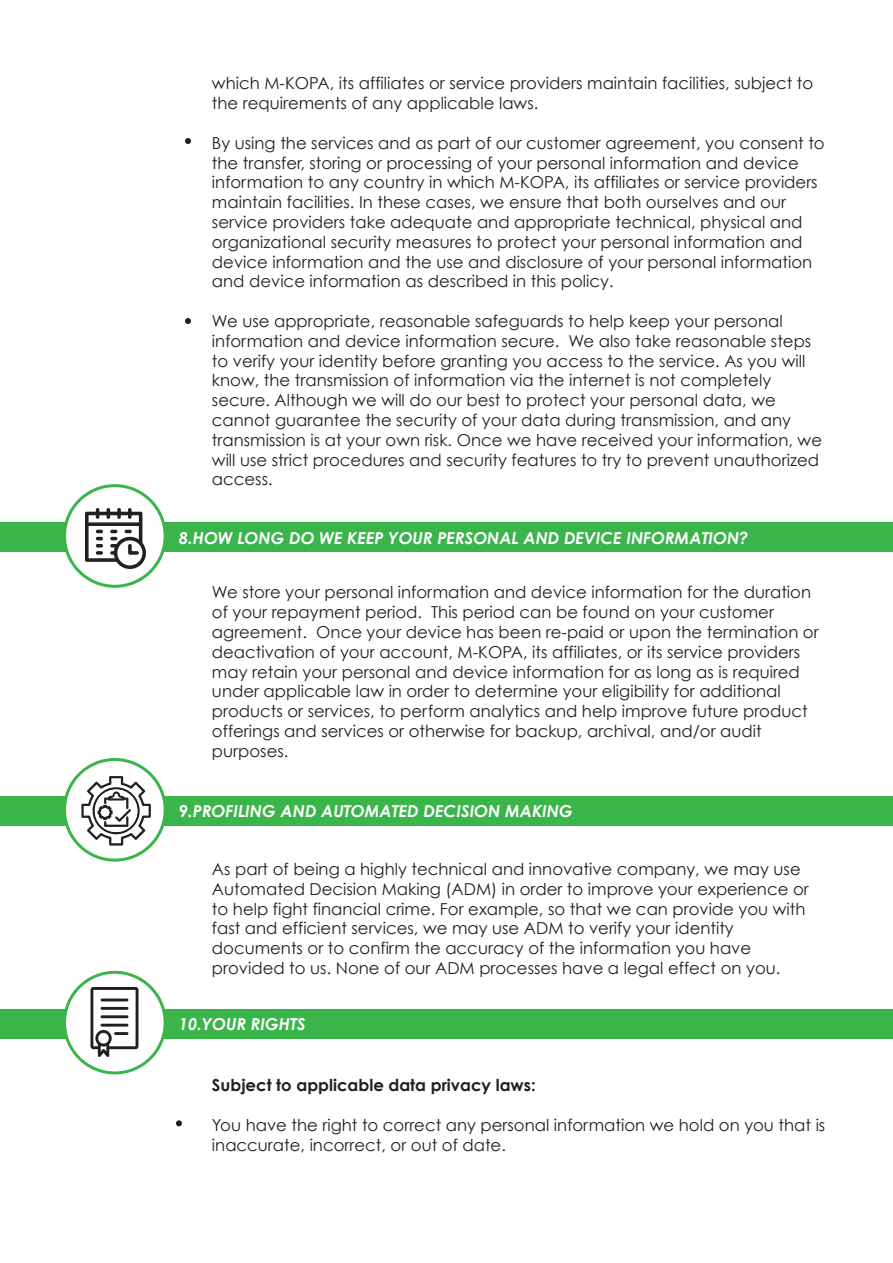
<style>
.page{position:relative;width:893px;height:1263px;background:#fff}
.page>*{position:absolute;margin:0;border:0;box-sizing:border-box;transform-origin:0 0}
.t1{font:16.5px/19.8px "Century Gothic";color:#231f20}
.t2{font:italic 700 16.5px "Century Gothic";color:#fff}
.t3{font:700 16.5px "Century Gothic";color:#231f20}
</style>
<div class="page">
<div style="left:0;top:523px;width:893px;height:29px;background:#3ab54a"></div>
<div style="left:64px;top:486px;width:101px;height:100px;background:#fff;border-radius:50%"></div>
<div style="left:63px;top:484px;width:104px;height:104px;border:3px solid #3ab54a;border-radius:50%"></div>
<div style="left:0;top:797px;width:893px;height:29px;background:#3ab54a"></div>
<svg style="left:64px;top:759px;width:101px;height:101px"></svg>
<div style="left:63px;top:758px;width:104px;height:104px;border:3px solid #3ab54a;border-radius:50%"></div>
<div style="left:0;top:1009px;width:893px;height:30px;background:#3ab54a"></div>
<svg style="left:64px;top:972px;width:101px;height:101px"></svg>
<div style="left:63px;top:971px;width:104px;height:103px;border:3px solid #3ab54a;border-radius:50%"></div>
<svg style="left:81px;top:776px;width:70px;height:69px"></svg>
<svg style="left:185px;top:138px;width:6px;height:6px"></svg>
<svg style="left:185px;top:318px;width:6px;height:6px"></svg>
<svg style="left:176px;top:1120px;width:6px;height:6px"></svg>
<img style="left:81px;top:988px;width:68px;height:68px">
<img style="left:86px;top:509px;width:59px;height:59px">
<p class="t1" style="left:212px;top:73px;width:603px">which M-KOPA, its affiliates or service providers maintain facilities, subject to the requirements of any applicable laws.</p>
<p class="t1" style="left:212px;top:133px;width:614px">By using the services and as part of our customer agreement, you consent to the transfer, storing or processing of your personal information and device information to any country in which M-KOPA, its affiliates or service providers maintain facilities. In these cases, we ensure that both ourselves and our service providers take adequate and appropriate technical, physical and organizational security measures to protect your personal information and device information and the use and disclosure of your personal information and device information as described in this policy.</p>
<p class="t1" style="left:212px;top:311px;width:612px">We use appropriate, reasonable safeguards to help keep your personal information and device information secure. We also take reasonable steps to verify your identity before granting you access to the service. As you will know, the transmission of information via the internet is not completely secure. Although we will do our best to protect your personal data, we cannot guarantee the security of your data during transmission, and any transmission is at your own risk. Once we have received your information, we will use strict procedures and security features to try to prevent unauthorized access.</p>
<p class="t2" style="left:179px;top:527px;width:571px">8.HOW LONG DO WE KEEP YOUR PERSONAL AND DEVICE INFORMATION?</p>
<p class="t1" style="left:212px;top:582px;width:608px">We store your personal information and device information for the duration of your repayment period. This period can be found on your customer agreement. Once your device has been re-paid or upon the termination or deactivation of your account, M-KOPA, its affiliates, or its service providers may retain your personal and device information for as long as is required under applicable law in order to determine your eligibility for additional products or services, to perform analytics and help improve future product offerings and services or otherwise for backup, archival, and/or audit purposes.</p>
<p class="t2" style="left:179px;top:801px;width:395px">9.PROFILING AND AUTOMATED DECISION MAKING</p>
<p class="t1" style="left:212px;top:859px;width:598px">As part of being a highly technical and innovative company, we may use Automated Decision Making (ADM) in order to improve your experience or to help fight financial crime. For example, so that we can provide you with fast and efficient services, we may use ADM to verify your identity documents or to confirm the accuracy of the information you have provided to us. None of our ADM processes have a legal effect on you.</p>
<p class="t2" style="left:179px;top:1014px;width:128px">10.YOUR RIGHTS</p>
<p class="t3" style="left:212px;top:1075px;width:325px">Subject to applicable data privacy laws:</p>
<p class="t1" style="left:212px;top:1114px;width:615px">You have the right to correct any personal information we hold on you that is inaccurate, incorrect, or out of date.</p>
</div>
